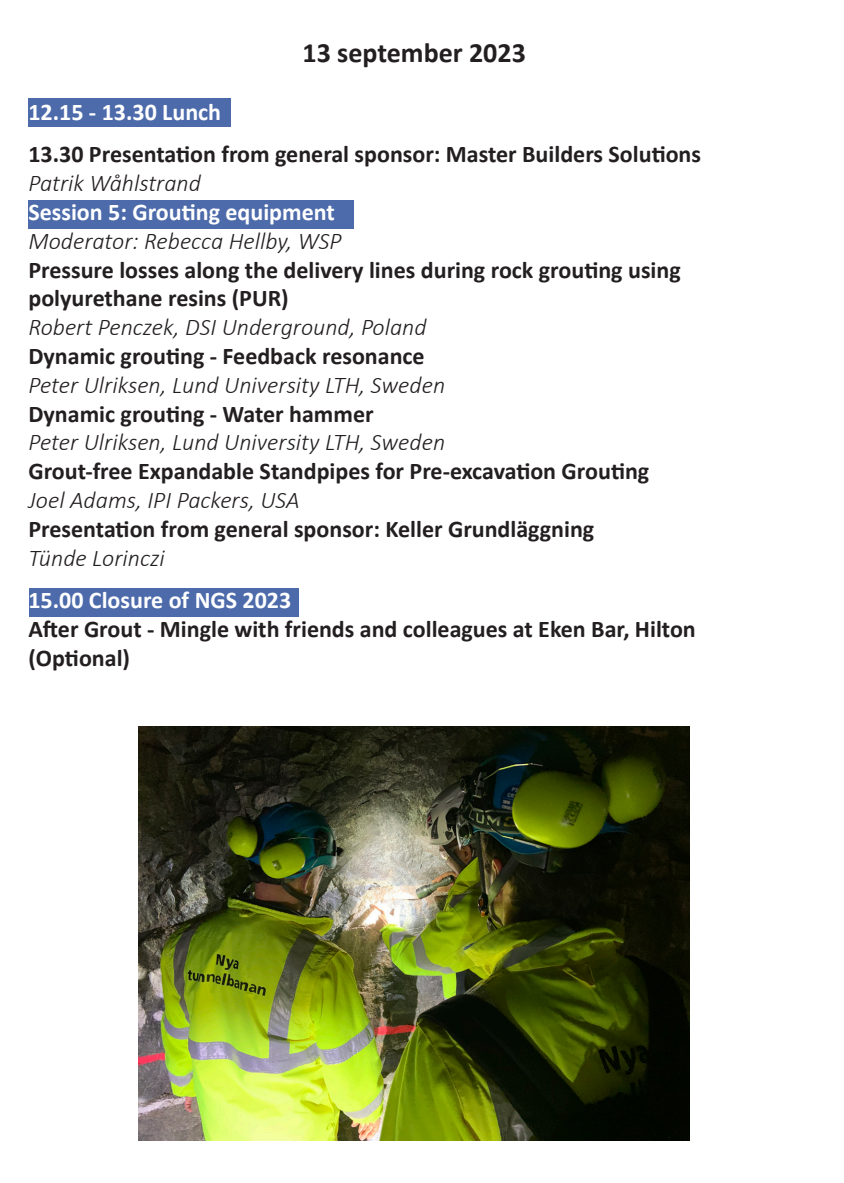
<style>
.page{position:relative;width:844px;height:1183px;background:#fff}
.page>*{position:absolute;margin:0;border:0;box-sizing:border-box;transform-origin:0 0}
.t1{font:700 28px "Calibri";color:#231f20}
.t2{font:700 24px "Calibri";color:#231f20}
.t3{font:italic 300 24px "Calibri";color:#231f20}
.t4{font:700 24px "Calibri";color:#fff}
</style>
<div class="page">
<img style="left:138px;top:726px;width:551px;height:414px">
<div style="left:29px;top:588px;width:269px;height:28px;background:#4d6bab"></div>
<div style="left:28px;top:200px;width:326px;height:28px;background:#4d6bab"></div>
<div style="left:28px;top:99px;width:203px;height:28px;background:#4d6bab"></div>
<p class="t1" style="left:302px;top:33px;width:225px">13 september 2023</p>
<p class="t4" style="left:28px;top:95px;width:194px">12.15 - 13.30 Lunch</p>
<p class="t2" style="left:28px;top:137px;width:674px">13.30 Presentation from general sponsor: Master Builders Solutions</p>
<p class="t3" style="left:28px;top:168px;width:174px">Patrik Wåhlstrand</p>
<p class="t4" style="left:28px;top:195px;width:308px">Session 5: Grouting equipment</p>
<p class="t3" style="left:28px;top:226px;width:314px">Moderator: Rebecca Hellby, WSP</p>
<p class="t2" style="left:28px;top:253px;width:653px">Pressure losses along the delivery lines during rock grouting using</p>
<p class="t2" style="left:28px;top:281px;width:262px">polyurethane resins (PUR)</p>
<p class="t3" style="left:28px;top:312px;width:399px">Robert Penczek, DSI Underground, Poland</p>
<p class="t2" style="left:28px;top:339px;width:397px">Dynamic grouting - Feedback resonance</p>
<p class="t3" style="left:28px;top:370px;width:418px">Peter Ulriksen, Lund University LTH, Sweden</p>
<p class="t2" style="left:28px;top:397px;width:346px">Dynamic grouting - Water hammer</p>
<p class="t3" style="left:28px;top:428px;width:418px">Peter Ulriksen, Lund University LTH, Sweden</p>
<p class="t2" style="left:28px;top:454px;width:622px">Grout-free Expandable Standpipes for Pre-excavation Grouting</p>
<p class="t3" style="left:28px;top:485px;width:273px">Joel Adams, IPI Packers, USA</p>
<p class="t2" style="left:28px;top:512px;width:567px">Presentation from general sponsor: Keller Grundläggning</p>
<p class="t3" style="left:28px;top:543px;width:138px">Tünde Lorinczi</p>
<p class="t4" style="left:28px;top:583px;width:264px">15.00 Closure of NGS 2023</p>
<p class="t2" style="left:28px;top:612px;width:668px">After Grout - Mingle with friends and colleagues at Eken Bar, Hilton</p>
<p class="t2" style="left:28px;top:641px;width:103px">(Optional)</p>
</div>
